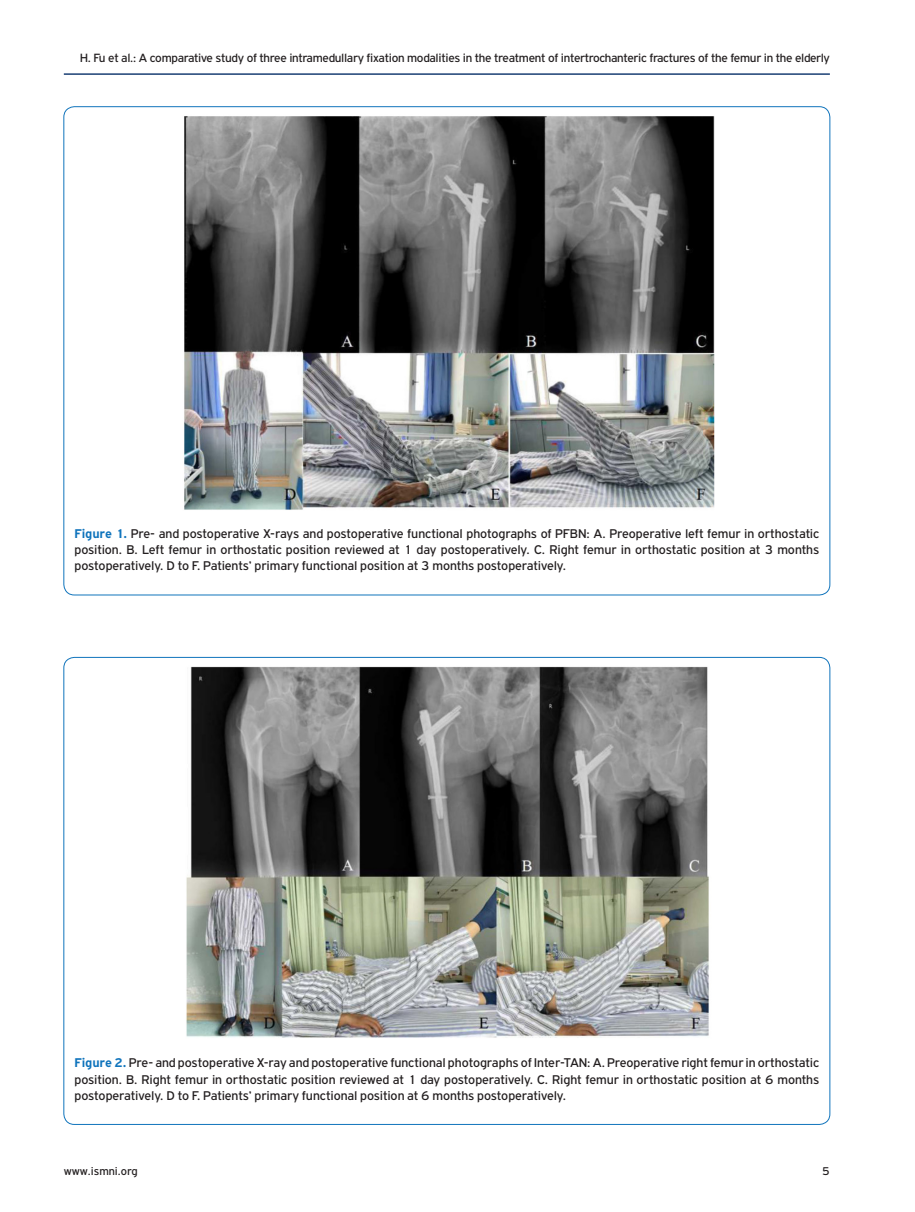
<style>
.page{position:relative;width:915px;height:1212px;background:#fff}
.page>*{position:absolute;margin:0;border:0;box-sizing:border-box;transform-origin:0 0}
.TEXT_FIGURE-TABLE{font:13.5px/16.2px "PF Highway Gothic";letter-spacing:-.005em;color:#231f20;text-align:justify}
.t1{font:12.75px "PF Highway Gothic";letter-spacing:-.02em;color:#231f20}
.t2{font:12px "PF Highway Gothic";color:#231f20}
.s1{font-weight:700;color:#1074bc}
</style>
<div class="page">
<hr style="left:64px;top:73px;width:765px;height:2px;background:#1a3f74">
<img style="left:184px;top:116px;width:531px;height:394px">
<img style="left:186px;top:666px;width:523px;height:372px">
<p class="t1" style="left:80px;top:51px;width:751px">H. Fu et al.: A comparative study of three intramedullary fixation modalities in the treatment of intertrochanteric fractures of the femur in the elderly</p>
<p class="TEXT_FIGURE-TABLE" style="left:74px;top:525px;width:746px"><span class="s1">Figure 1.</span> Pre- and postoperative X-rays and postoperative functional photographs of PFBN: A. Preoperative left femur in orthostatic position. B. Left femur in orthostatic position reviewed at 1 day postoperatively. C. Right femur in orthostatic position at 3 months postoperatively. D to F. Patients’ primary functional position at 3 months postoperatively.</p>
<p class="TEXT_FIGURE-TABLE" style="left:74px;top:1055px;width:746px"><span class="s1">Figure 2.</span> Pre- and postoperative X-ray and postoperative functional photographs of Inter-TAN: A. Preoperative right femur in orthostatic position. B. Right femur in orthostatic position reviewed at 1 day postoperatively. C. Right femur in orthostatic position at 6 months postoperatively. D to F. Patients’ primary functional position at 6 months postoperatively.</p>
<p class="t2" style="left:64px;top:1165px;width:75px">www.ismni.org</p>
<p class="t2" style="left:822px;top:1165px;width:9px">5</p>
</div>
